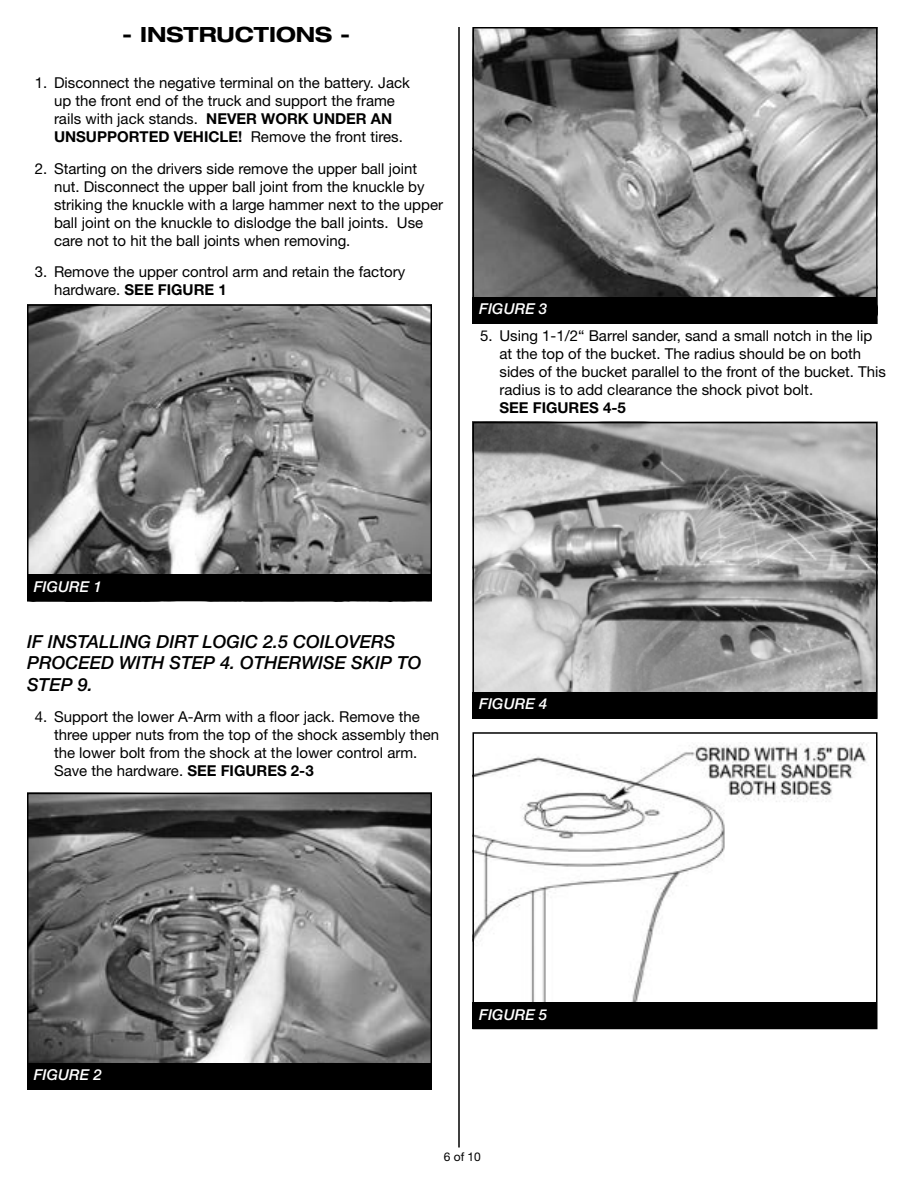
<style>
.page{position:relative;width:918px;height:1188px;background:#fff}
.page>*{position:absolute;margin:0;border:0;box-sizing:border-box;transform-origin:0 0}
.t1{font:700 expanded 21px "Helvetica Neue LT Std";color:#000}
.t2{font:italic 500 18px/21.6px "Helvetica Neue LT Std";color:#000}
.t3{font:15px/18px "Helvetica Neue LT Std";color:#000}
.t4{font:italic 500 15px "Helvetica Neue LT Std";color:#fff}
.t5{font:700 15px "Helvetica Neue LT Std";color:#000}
.t6{font:12px "Helvetica Neue LT Std";color:#000}
.s1{font-weight:700}
</style>
<div class="page">
<hr style="left:458px;top:27px;width:2px;height:1121px;background:#000">
<img style="left:30px;top:307px;width:399px;height:267px">
<div style="left:27px;top:304px;width:405px;height:297px;border:2px solid #000"></div>
<div style="left:27px;top:574px;width:405px;height:27px;background:#000"></div>
<img style="left:30px;top:796px;width:399px;height:267px">
<div style="left:27px;top:793px;width:405px;height:297px;border:2px solid #000"></div>
<div style="left:27px;top:1063px;width:405px;height:27px;background:#000"></div>
<img style="left:475px;top:30px;width:400px;height:267px">
<div style="left:472px;top:27px;width:406px;height:297px;border:2px solid #000"></div>
<div style="left:472px;top:297px;width:406px;height:27px;background:#000"></div>
<img style="left:475px;top:425px;width:400px;height:267px">
<div style="left:472px;top:422px;width:406px;height:297px;border:2px solid #000"></div>
<div style="left:472px;top:692px;width:406px;height:27px;background:#000"></div>
<img style="left:475px;top:742px;width:392px;height:260px">
<div style="left:472px;top:732px;width:406px;height:297px;border:2px solid #000"></div>
<div style="left:472px;top:1002px;width:406px;height:27px;background:#000"></div>
<h1 class="t1" style="left:122px;top:21px;width:230px">- INSTRUCTIONS -</h1>
<p class="t3" style="left:54px;top:74px;width:357px;text-indent:-19px">1. Disconnect the negative terminal on the battery. Jack up the front end of the truck and support the frame rails with jack stands. <span class="s1">NEVER WORK UNDER AN UNSUPPORTED VEHICLE!</span> Remove the front tires.</p>
<p class="t3" style="left:54px;top:159px;width:391px;text-indent:-19px">2. Starting on the drivers side remove the upper ball joint nut. Disconnect the upper ball joint from the knuckle by striking the knuckle with a large hammer next to the upper ball joint on the knuckle to dislodge the ball joints. Use care not to hit the ball joints when removing.</p>
<p class="t3" style="left:54px;top:263px;width:353px;text-indent:-19px">3. Remove the upper control arm and retain the factory hardware. <span class="s1">SEE FIGURE 1</span></p>
<p class="t4" style="left:479px;top:300px;width:70px">FIGURE 3</p>
<p class="t3" style="left:500px;top:327px;width:388px;text-indent:-19px">5. Using 1-1/2“ Barrel sander, sand a small notch in the lip at the top of the bucket. The radius should be on both sides of the bucket parallel to the front of the bucket. This radius is to add clearance the shock pivot bolt.</p>
<p class="t5" style="left:500px;top:399px;width:128px">SEE FIGURES 4-5</p>
<p class="t4" style="left:34px;top:578px;width:70px">FIGURE 1</p>
<p class="t2" style="left:27px;top:630px;width:396px">IF INSTALLING DIRT LOGIC 2.5 COILOVERS<br>PROCEED WITH STEP 4. OTHERWISE SKIP TO<br>STEP 9.</p>
<p class="t3" style="left:54px;top:708px;width:387px;text-indent:-19px">4. Support the lower A-Arm with a floor jack. Remove the three upper nuts from the top of the shock assembly then the lower bolt from the shock at the lower control arm.<br>Save the hardware. <span class="s1">SEE FIGURES 2-3</span></p>
<p class="t4" style="left:479px;top:695px;width:70px">FIGURE 4</p>
<p class="t4" style="left:34px;top:1066px;width:70px">FIGURE 2</p>
<p class="t4" style="left:479px;top:1005px;width:70px">FIGURE 5</p>
<p class="t6" style="left:444px;top:1150px;width:39px">6 of 10</p>
</div>
